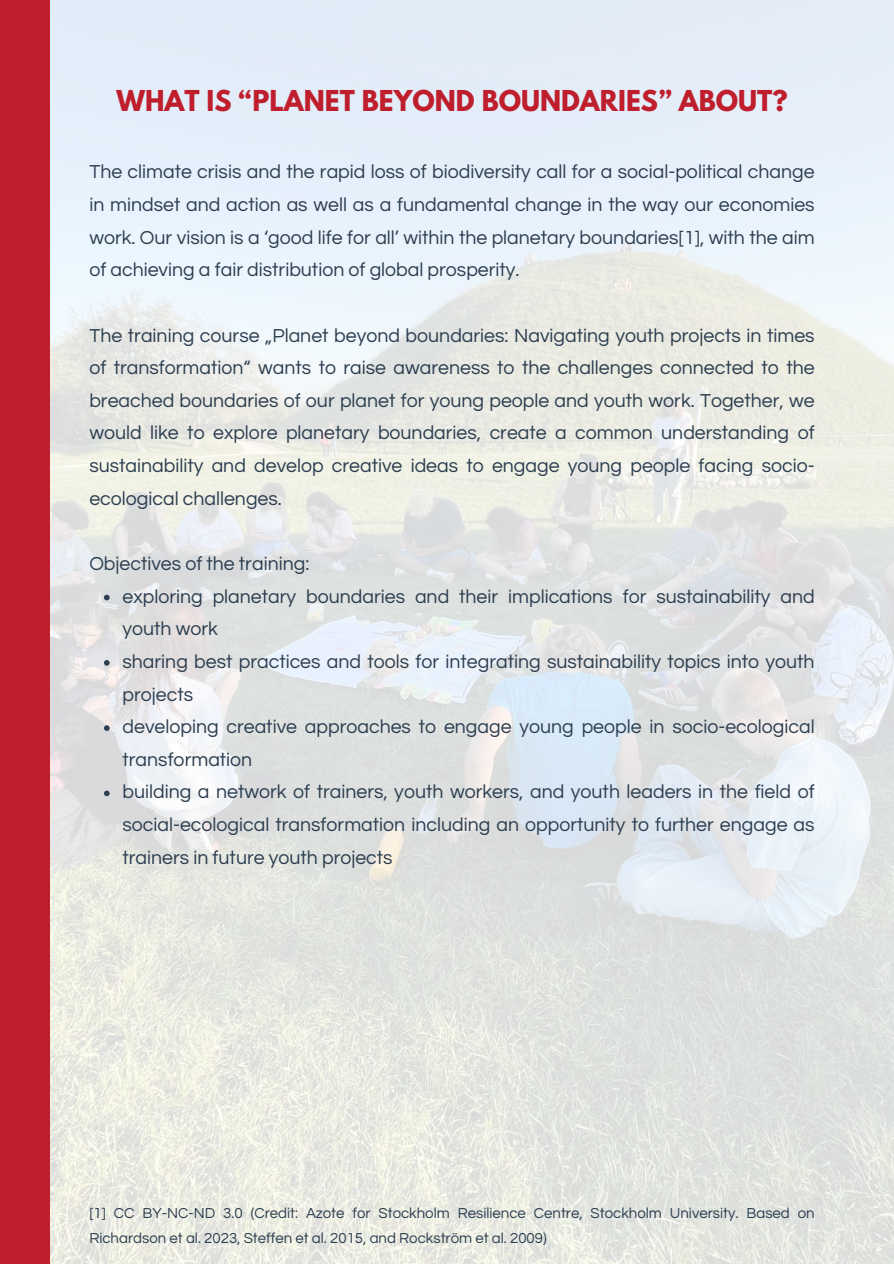
<style>
.page{position:relative;width:894px;height:1264px;background:#fff}
.page>*{position:absolute;margin:0;border:0;box-sizing:border-box;transform-origin:0 0}
.t1{font:700 25.5px "League Spartan";color:#bf1e2d}
.t2{font:19.5px/32.7px "Questrial";color:#2c3e50;text-align:justify}
.t3{font:15px/24.8px "Questrial";color:#2c3e50}
</style>
<div class="page">
<div style="left:0;top:0;width:50px;height:1263px;background:#bf1e2d"></div>
<img style="left:50px;top:0;width:843px;height:1263px">
<svg style="left:104px;top:594px;width:6px;height:6px"></svg>
<svg style="left:104px;top:660px;width:6px;height:5px"></svg>
<svg style="left:104px;top:725px;width:6px;height:6px"></svg>
<svg style="left:104px;top:790px;width:6px;height:6px"></svg>
<p class="t1" style="left:116px;top:88px;width:672px">WHAT IS “PLANET BEYOND BOUNDARIES” ABOUT?</p>
<p class="t2" style="left:89px;top:156px;width:726px">The climate crisis and the rapid loss of biodiversity call for a social-political change in mindset and action as well as a fundamental change in the way our economies work. Our vision is a ‘good life for all’ within the planetary boundaries[1], with the aim of achieving a fair distribution of global prosperity.</p>
<h1 class="t2" style="left:89px;top:319px;width:726px">The training course „Planet beyond boundaries: Navigating youth projects in times of transformation“ wants to raise awareness to the challenges connected to the breached boundaries of our planet for young people and youth work. Together, we would like to explore planetary boundaries, create a common understanding of sustainability and develop creative ideas to engage young people facing socio&shy;ecological challenges.</h1>
<h2 class="t2" style="left:89px;top:547px;width:221px">Objectives of the training:</h2>
<h2 class="t2" style="left:122px;top:580px;width:693px">exploring planetary boundaries and their implications for sustainability and youth work</h2>
<h2 class="t2" style="left:122px;top:645px;width:693px">sharing best practices and tools for integrating sustainability topics into youth projects</h2>
<p class="t2" style="left:122px;top:711px;width:693px">developing creative approaches to engage young people in socio-ecological transformation</p>
<p class="t2" style="left:122px;top:776px;width:693px">building a network of trainers, youth workers, and youth leaders in the field of social-ecological transformation including an opportunity to further engage as trainers in future youth projects</p>
<p class="t3" style="left:89px;top:1201px;width:726px">[1] CC BY-NC-ND 3.0 (Credit: Azote for Stockholm Resilience Centre, Stockholm University. Based on<br>Richardson et al. 2023, Steffen et al. 2015, and Rockström et al. 2009)</p>
</div>
